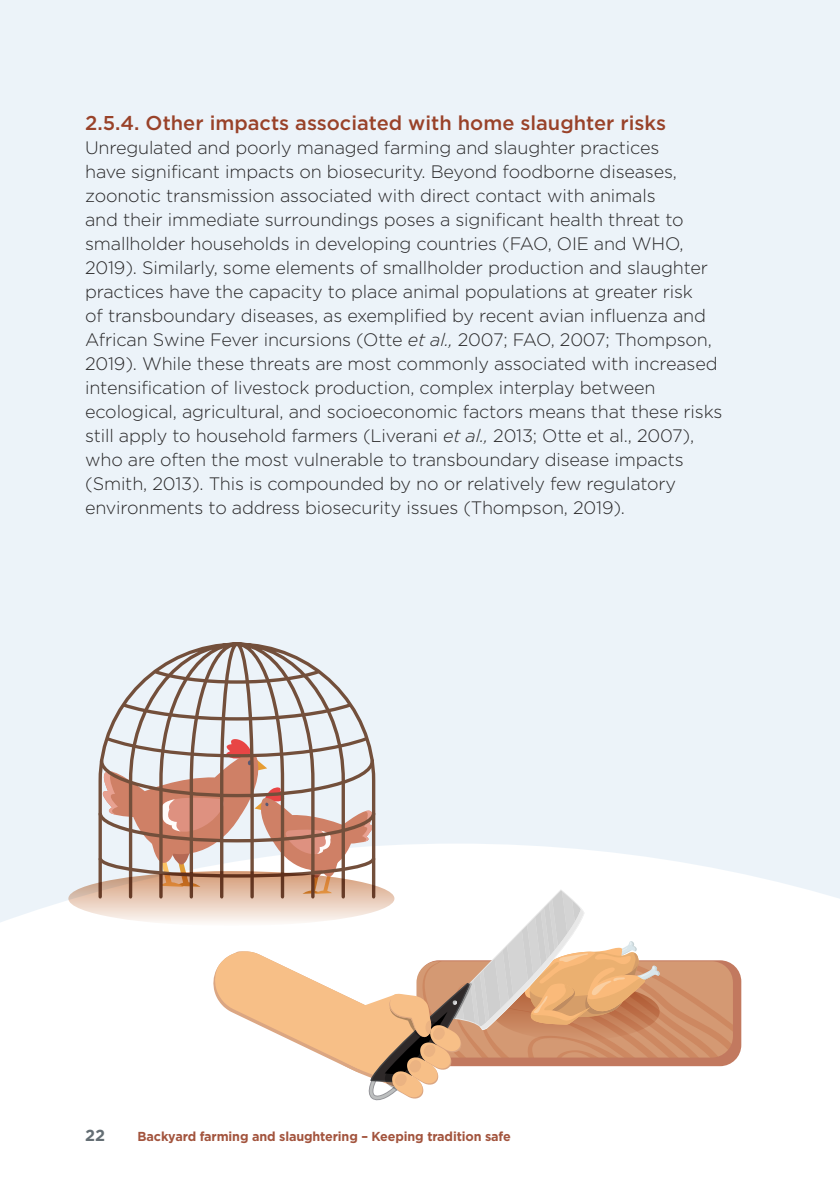
<style>
.page{position:relative;width:840px;height:1191px;background:#fff}
.page>*{position:absolute;margin:0;border:0;box-sizing:border-box;transform-origin:0 0}
.t1{font:500 20px "Gotham";color:#994229}
.t2{font:300 18px/24px "Gotham";letter-spacing:-.01em;color:#292829}
.t3{font:700 16px "Gotham";color:#545f65}
.t4{font:700 13px "Gotham";letter-spacing:-.01em;color:#994229}
.s1{font-style:italic}
</style>
<div class="page">
<div style="left:0;top:0;width:839px;height:1191px;background:#ecf3f9"></div>
<div style="left:0;top:872px;width:839px;height:319px;background:#fff"></div>
<svg style="left:106px;top:642px;width:262px;height:92px"></svg>
<svg style="left:119px;top:667px;width:235px;height:55px"></svg>
<div style="left:417px;top:960px;width:323px;height:106px;background:#c2795f;border-radius:21px"></div>
<svg style="left:86px;top:734px;width:646px;height:367px"></svg>
<p class="t1" style="left:85px;top:112px;width:582px">2.5.4. Other impacts associated with home slaughter risks</p>
<p class="t2" style="left:85px;top:136px;width:638px">Unregulated and poorly managed farming and slaughter practices<br>have significant impacts on biosecurity. Beyond foodborne diseases, zoonotic transmission associated with direct contact with animals<br>and their immediate surroundings poses a significant health threat to smallholder households in developing countries (FAO, OIE and WHO, 2019). Similarly, some elements of smallholder production and slaughter practices have the capacity to place animal populations at greater risk<br>of transboundary diseases, as exemplified by recent avian influenza and African Swine Fever incursions (Otte <span class="s1">et al.,</span> 2007; FAO, 2007; Thompson, 2019). While these threats are most commonly associated with increased intensification of livestock production, complex interplay between ecological, agricultural, and socioeconomic factors means that these risks still apply to household farmers (Liverani <span class="s1">et al.,</span> 2013; Otte et al., 2007), who are often the most vulnerable to transboundary disease impacts (Smith, 2013). This is compounded by no or relatively few regulatory environments to address biosecurity issues (Thompson, 2019).</p>
<p class="t3" style="left:85px;top:1125px;width:21px">22</p>
<p class="t4" style="left:138px;top:1128px;width:374px">Backyard farming and slaughtering – Keeping tradition safe</p>
</div>
